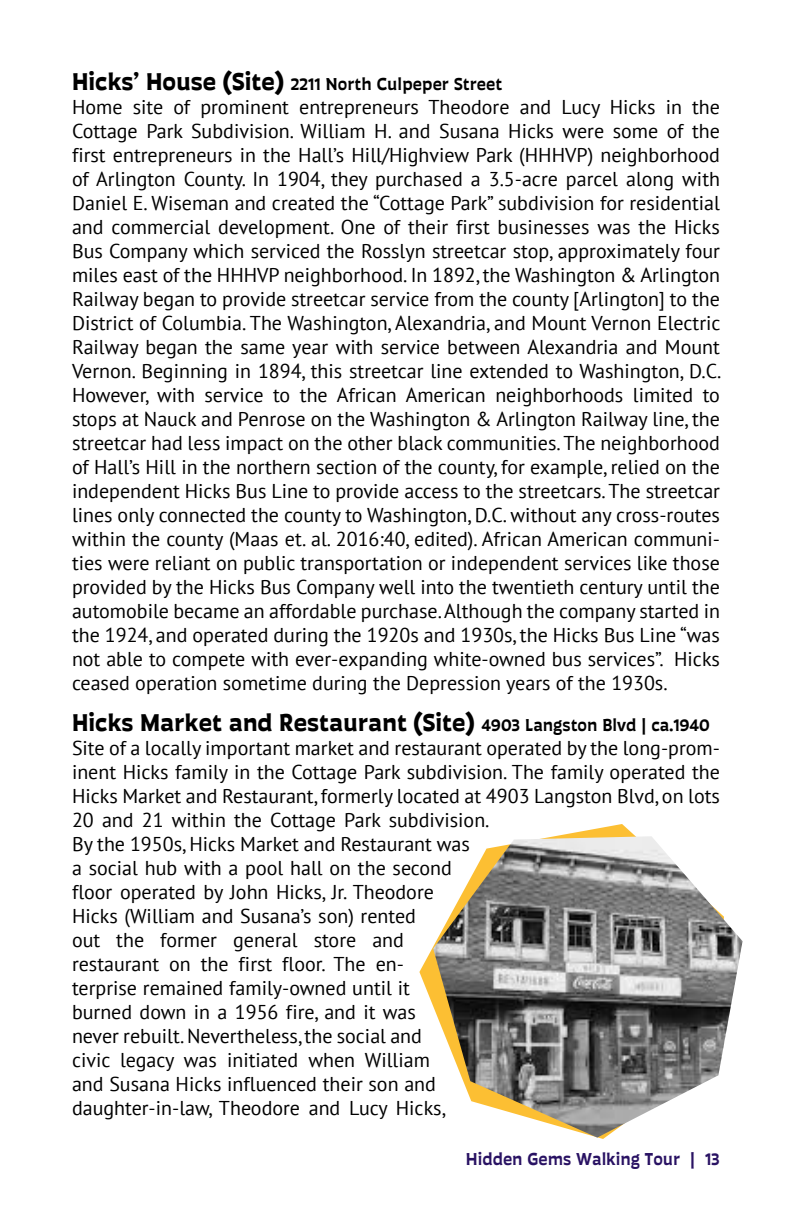
<style>
.page{position:relative;width:792px;height:1224px;background:#fff}
.page>*{position:absolute;margin:0;border:0;box-sizing:border-box;transform-origin:0 0}
.t1{font:700 25px "Auster";color:#000}
.Body{font:20px/24px "PT Sans";color:#000;text-align:justify}
.t2{font:600 18px "Auster";color:#000}
.t3{font:600 18px "Auster";color:#291263}
.s1{font-weight:700;font-size:25px}
.s2{font-weight:600;font-size:18px}
</style>
<div class="page">
<svg style="left:419px;top:824px;width:216px;height:315px"></svg>
<img style="left:433px;top:836px;width:310px;height:302px">
<p class="t2" style="left:72px;top:73px;width:432px"><span class="s1">Hicks’ House (Site)</span> 2211 North Culpeper Street</p>
<p class="Body" style="left:72px;top:94px;width:651px">Home site of prominent entrepreneurs Theodore and Lucy Hicks in the Cottage Park Subdivision. William H. and Susana Hicks were some of the first entrepreneurs in the Hall’s Hill/Highview Park (HHHVP) neighborhood of Arlington County. In 1904, they purchased a 3.5-acre parcel along with Daniel E. Wiseman and created the “Cottage Park” subdivision for residential and commercial development. One of their first businesses was the Hicks Bus Company which serviced the Rosslyn streetcar stop, approximately four miles east of the HHHVP neighborhood. In 1892, the Washington &amp; Arlington Railway began to provide streetcar service from the county [Arlington] to the District of Columbia. The Washington, Alexandria, and Mount Vernon Electric Railway began the same year with service between Alexandria and Mount Vernon. Beginning in 1894, this streetcar line extended to Washington, D.C.<br>However, with service to the African American neighborhoods limited to stops at Nauck and Penrose on the Washington &amp; Arlington Railway line, the streetcar had less impact on the other black communities. The neighborhood of Hall’s Hill in the northern section of the county, for example, relied on the independent Hicks Bus Line to provide access to the streetcars. The streetcar lines only connected the county to Washington, D.C. without any cross-routes within the county (Maas et. al. 2016:40, edited). African American communi&shy;ties were reliant on public transportation or independent services like those provided by the Hicks Bus Company well into the twentieth century until the automobile became an affordable purchase. Although the company started in the 1924, and operated during the 1920s and 1930s, the Hicks Bus Line “was not able to compete with ever-expanding white-owned bus services”. Hicks ceased operation sometime during the Depression years of the 1930s.</p>
<p class="t1" style="left:72px;top:707px;width:639px">Hicks Market and Restaurant (Site) <span class="s2">4903 Langston Blvd | ca.1940</span></p>
<p class="Body" style="left:72px;top:735px;width:650px;text-align:left">Site of a locally important market and restaurant operated by the long-prom&shy;inent Hicks family in the Cottage Park subdivision. The family operated the Hicks Market and Restaurant, formerly located at 4903 Langston Blvd, on lots 20 and 21 within the Cottage Park subdivision.<br>By the 1950s, Hicks Market and Restaurant was<br>a social hub with a pool hall on the second<br>floor operated by John Hicks, Jr. Theodore<br>Hicks (William and Susana’s son) rented<br>out the former general store and<br>restaurant on the first floor. The en-<br>terprise remained family-owned until it<br>burned down in a 1956 fire, and it was<br>never rebuilt. Nevertheless, the social and<br>civic legacy was initiated when William<br>and Susana Hicks influenced their son and<br>daughter-in-law, Theodore and Lucy Hicks,</p>
<p class="t3" style="left:466px;top:1148px;width:256px">Hidden Gems Walking Tour | 13</p>
</div>
